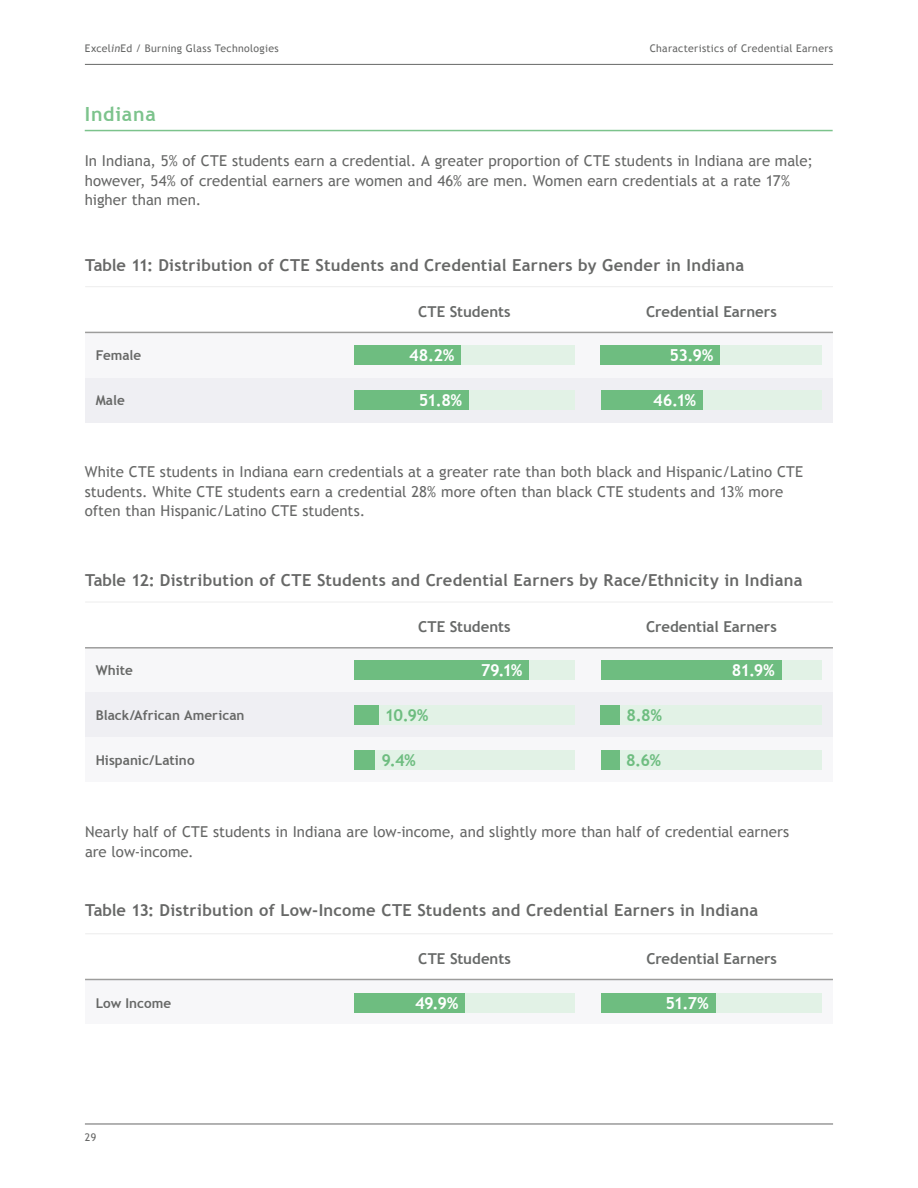
<style>
.page{position:relative;width:918px;height:1188px;background:#fff}
.page>*{position:absolute;margin:0;border:0;box-sizing:border-box;transform-origin:0 0}
.t1{font:700 19.5px "Trebuchet MS";letter-spacing:.04em;color:#7cc38c}
.t2{font:700 16.5px "Trebuchet MS";letter-spacing:.015em;color:#676867}
.t3{font:700 16.5px "Trebuchet MS";letter-spacing:-.04em;color:#fff}
.t4{font:700 16.5px "Trebuchet MS";color:#6ebd80}
.t5{font:15px/19.5px "Trebuchet MS";color:#666766}
.t6{font:700 15px "Trebuchet MS";color:#676968}
.t7{font:700 13.5px "Trebuchet MS";color:#676867}
.t8{font:10.5px "Trebuchet MS";letter-spacing:.025em;color:#666766}
.s1{font-style:italic}
</style>
<div class="page">
<hr style="left:85px;top:1124px;width:748px;height:1px;background:#666766">
<hr style="left:85px;top:64px;width:748px;height:1px;background:#666766">
<div style="left:85px;top:980px;width:748px;height:43px;background:#f7f7f9"></div>
<div style="left:85px;top:647px;width:748px;height:45px;background:#f7f7f9"></div>
<div style="left:85px;top:737px;width:748px;height:45px;background:#f7f7f9"></div>
<div style="left:85px;top:692px;width:748px;height:45px;background:#efeff3"></div>
<hr style="left:85px;top:933px;width:748px;height:1px;background:#ededed">
<hr style="left:85px;top:602px;width:748px;height:1px;background:#ededed">
<hr style="left:85px;top:979px;width:748px;height:1px;background:#9d9d9c">
<hr style="left:85px;top:647px;width:748px;height:2px;background:#9d9d9c">
<div style="left:601px;top:993px;width:221px;height:20px;background:#e2f2e6"></div>
<div style="left:354px;top:993px;width:221px;height:20px;background:#e2f2e6"></div>
<div style="left:601px;top:993px;width:114px;height:20px;background:#6ebd80"></div>
<div style="left:354px;top:993px;width:111px;height:20px;background:#6ebd80"></div>
<div style="left:601px;top:660px;width:221px;height:19px;background:#e2f2e6"></div>
<div style="left:354px;top:660px;width:221px;height:19px;background:#e2f2e6"></div>
<div style="left:354px;top:705px;width:221px;height:19px;background:#e2f2e6"></div>
<div style="left:354px;top:750px;width:221px;height:19px;background:#e2f2e6"></div>
<div style="left:601px;top:705px;width:221px;height:19px;background:#e2f2e6"></div>
<div style="left:601px;top:750px;width:221px;height:19px;background:#e2f2e6"></div>
<div style="left:601px;top:660px;width:181px;height:19px;background:#6ebd80"></div>
<div style="left:354px;top:660px;width:175px;height:19px;background:#6ebd80"></div>
<div style="left:354px;top:705px;width:24px;height:19px;background:#6ebd80"></div>
<div style="left:354px;top:750px;width:21px;height:19px;background:#6ebd80"></div>
<div style="left:601px;top:705px;width:19px;height:19px;background:#6ebd80"></div>
<div style="left:601px;top:750px;width:19px;height:19px;background:#6ebd80"></div>
<hr style="left:85px;top:130px;width:748px;height:1px;background:#7cc38c">
<div style="left:85px;top:333px;width:748px;height:45px;background:#f7f7f9"></div>
<div style="left:85px;top:378px;width:748px;height:45px;background:#efeff3"></div>
<hr style="left:85px;top:286px;width:748px;height:1px;background:#ededed">
<hr style="left:85px;top:332px;width:748px;height:1px;background:#9d9d9c">
<div style="left:601px;top:345px;width:221px;height:20px;background:#e2f2e6"></div>
<div style="left:354px;top:345px;width:221px;height:20px;background:#e2f2e6"></div>
<div style="left:354px;top:390px;width:221px;height:20px;background:#e2f2e6"></div>
<div style="left:601px;top:390px;width:221px;height:20px;background:#e2f2e6"></div>
<div style="left:601px;top:345px;width:119px;height:20px;background:#6ebd80"></div>
<div style="left:354px;top:345px;width:107px;height:20px;background:#6ebd80"></div>
<div style="left:354px;top:390px;width:115px;height:20px;background:#6ebd80"></div>
<div style="left:601px;top:390px;width:102px;height:20px;background:#6ebd80"></div>
<p class="t8" style="left:85px;top:42px;width:195px">Excel<span class="s1">in</span>Ed / Burning Glass Technologies</p>
<p class="t8" style="left:650px;top:42px;width:185px">Characteristics of Credential Earners</p>
<h1 class="t1" style="left:85px;top:102px;width:73px">Indiana</h1>
<p class="t5" style="left:85px;top:151px;width:730px">In Indiana, 5% of CTE students earn a credential. A greater proportion of CTE students in Indiana are male; however, 54% of credential earners are women and 46% are men. Women earn credentials at a rate 17% higher than men.</p>
<p class="t2" style="left:85px;top:255px;width:661px">Table 11: Distribution of CTE Students and Credential Earners by Gender in Indiana</p>
<p class="t6" style="left:418px;top:302px;width:94px">CTE Students</p>
<p class="t6" style="left:646px;top:302px;width:132px">Credential Earners</p>
<p class="t7" style="left:96px;top:347px;width:47px">Female</p>
<p class="t7" style="left:96px;top:392px;width:31px">Male</p>
<p class="t3" style="left:409px;top:345px;width:47px">48.2%</p>
<p class="t3" style="left:419px;top:390px;width:45px">51.8%</p>
<p class="t3" style="left:670px;top:345px;width:45px">53.9%</p>
<p class="t3" style="left:653px;top:390px;width:45px">46.1%</p>
<p class="t5" style="left:85px;top:463px;width:720px">White CTE students in Indiana earn credentials at a greater rate than both black and Hispanic/Latino CTE students. White CTE students earn a credential 28% more often than black CTE students and 13% more often than Hispanic/Latino CTE students.</p>
<p class="t2" style="left:85px;top:570px;width:719px">Table 12: Distribution of CTE Students and Credential Earners by Race/Ethnicity in Indiana</p>
<p class="t7" style="left:96px;top:661px;width:39px">White</p>
<p class="t7" style="left:96px;top:706px;width:150px">Black/African American</p>
<p class="t7" style="left:96px;top:751px;width:100px">Hispanic/Latino</p>
<p class="t6" style="left:418px;top:617px;width:94px">CTE Students</p>
<p class="t6" style="left:646px;top:617px;width:132px">Credential Earners</p>
<p class="t3" style="left:481px;top:659px;width:43px">79.1%</p>
<p class="t4" style="left:385px;top:704px;width:45px">10.9%</p>
<p class="t4" style="left:381px;top:749px;width:36px">9.4%</p>
<p class="t4" style="left:626px;top:749px;width:36px">8.6%</p>
<p class="t3" style="left:732px;top:659px;width:44px">81.9%</p>
<p class="t4" style="left:626px;top:704px;width:37px">8.8%</p>
<p class="t5" style="left:85px;top:823px;width:706px">Nearly half of CTE students in Indiana are low-income, and slightly more than half of credential earners are low-income.</p>
<p class="t2" style="left:85px;top:900px;width:675px">Table 13: Distribution of Low-Income CTE Students and Credential Earners in Indiana</p>
<p class="t7" style="left:96px;top:995px;width:77px">Low Income</p>
<p class="t8" style="left:85px;top:1131px;width:13px">29</p>
<p class="t6" style="left:418px;top:949px;width:94px">CTE Students</p>
<p class="t6" style="left:646px;top:949px;width:132px">Credential Earners</p>
<p class="t3" style="left:415px;top:993px;width:45px">49.9%</p>
<p class="t3" style="left:665px;top:993px;width:45px">51.7%</p>
</div>
